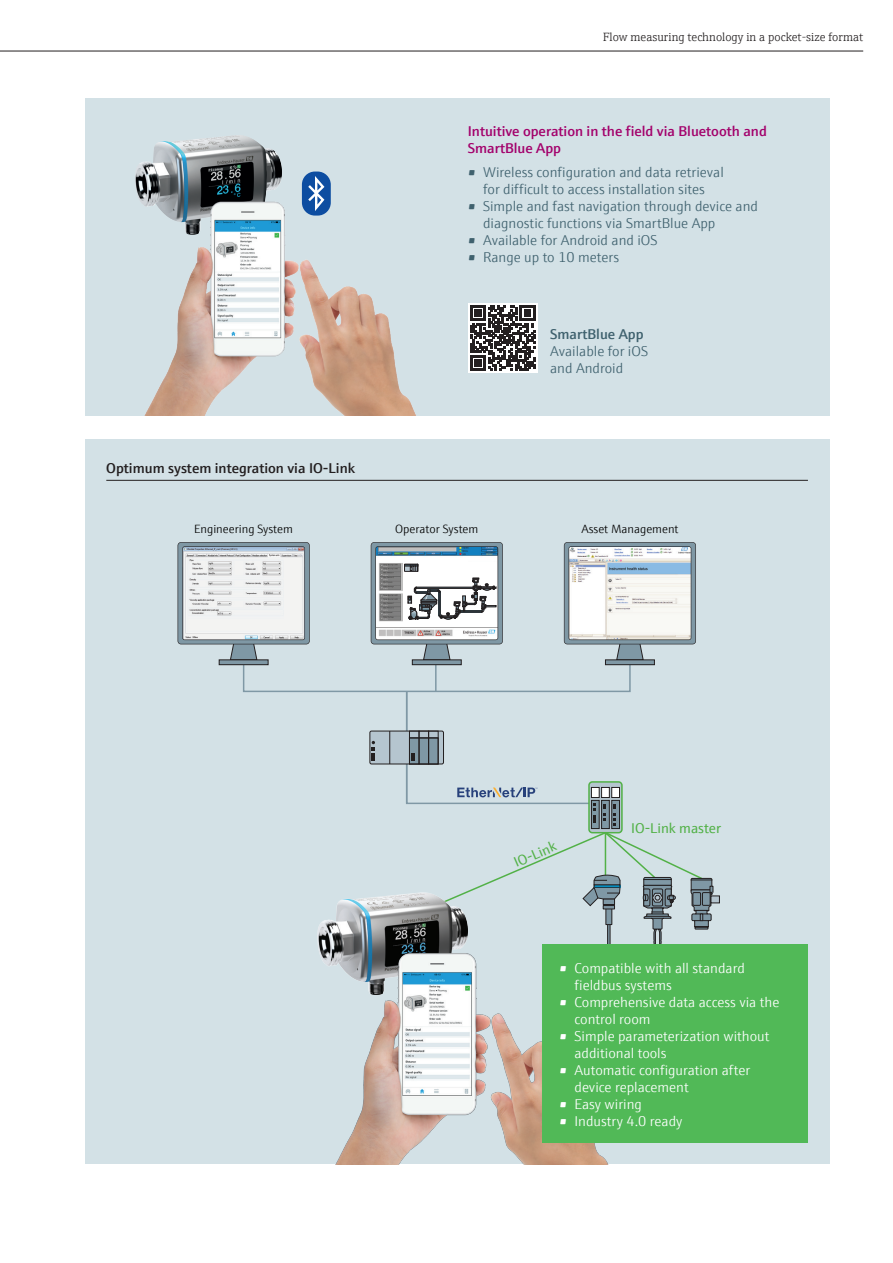
<style>
.page{position:relative;width:893px;height:1263px;background:#fff}
.page>*{position:absolute;margin:0;border:0;box-sizing:border-box;transform-origin:0 0}
.t1{font:300 14.25px/17px "E+H Sans";color:#3f616e}
.t2{font:300 14.25px/17px "E+H Sans";color:#fff}
.t3{font:600 14.25px/17px "E+H Sans";color:#a3026c}
.t4{font:600 14.25px "E+H Sans";color:#231f20}
.t5{font:14.25px "E+H Sans";color:#52b147}
.t6{font:600 14.25px "E+H Sans";color:#3f616e}
.t7{font:300 12px "E+H Sans";color:#000}
.t8{font:300 12px "E+H Serif";color:#231f20}
</style>
<div class="page">
<hr style="left:0;top:51px;width:863px;height:1px;background:#231f20">
<div style="left:85px;top:440px;width:744px;height:724px;background:#d3e1e6"></div>
<div style="left:243px;top:664px;width:388px;height:28px;border:1px solid #7f98a5"></div>
<hr style="left:435px;top:665px;width:2px;height:26px;background:#7f98a5">
<img style="left:319px;top:894px;width:86px;height:32px">
<img style="left:317px;top:926px;width:291px;height:238px">
<div style="left:370px;top:731px;width:73px;height:33px;background:#b5c5cf;border-radius:2px"></div>
<div style="left:370px;top:731px;width:74px;height:33px;border:1px solid #231f20;border-radius:2px"></div>
<hr style="left:389px;top:731px;width:1px;height:33px;background:#231f20">
<svg style="left:372px;top:741px;width:3px;height:19px"></svg>
<div style="left:219px;top:660px;width:49px;height:5px;background:#7f98a5"></div>
<div style="left:219px;top:659px;width:49px;height:6px;border:1px solid #231f20"></div>
<svg style="left:178px;top:542px;width:132px;height:118px"></svg>
<div style="left:412px;top:660px;width:49px;height:5px;background:#7f98a5"></div>
<div style="left:412px;top:659px;width:50px;height:6px;border:1px solid #231f20"></div>
<svg style="left:371px;top:542px;width:132px;height:118px;background:#b4bcc1"></svg>
<div style="left:605px;top:660px;width:49px;height:5px;background:#7f98a5"></div>
<div style="left:605px;top:659px;width:50px;height:6px;border:1px solid #231f20"></div>
<svg style="left:564px;top:542px;width:132px;height:118px;background:#d1d8da"></svg>
<div style="left:711px;top:896px;width:8px;height:7px;background:#b5c5cf"></div>
<div style="left:711px;top:896px;width:9px;height:7px;border:1px solid #231f20"></div>
<svg style="left:405px;top:690px;width:308px;height:256px"></svg>
<div style="left:85px;top:99px;width:744px;height:317px;background:#d3e1e6"></div>
<div style="left:542px;top:944px;width:266px;height:199px;background:#51b957"></div>
<div style="left:468px;top:303px;width:70px;height:70px;background:#fff"></div>
<svg style="left:470px;top:305px;width:65px;height:66px"></svg>
<hr style="left:106px;top:480px;width:702px;height:1px;background:#231f20">
<img style="left:135px;top:173px;width:281px;height:243px">
<div style="left:302px;top:172px;width:29px;height:44px;background:#0d4da1;border-radius:13px"></div>
<svg style="left:308px;top:176px;width:16px;height:35px"></svg>
<p class="t4" style="left:106px;top:457px;width:250px">Optimum system integration via IO-Link</p>
<p class="t7" style="left:194px;top:520px;width:100px">Engineering System</p>
<p class="t8" style="left:603px;top:29px;width:262px">Flow measuring technology in a pocket-size format</p>
<p class="t3" style="left:468px;top:122px;width:301px">Intuitive operation in the field via Bluetooth and<br>SmartBlue App</p>
<p class="t1" style="left:468px;top:163px;width:258px;text-align:center">• Wireless configuration and data retrieval for difficult to access installation sites</p>
<p class="t1" style="left:483px;top:197px;width:276px;text-indent:-15px">• Simple and fast navigation through device and diagnostic functions via SmartBlue App</p>
<p class="t1" style="left:468px;top:231px;width:191px">• Available for Android and iOS</p>
<p class="t1" style="left:468px;top:248px;width:153px">• Range up to 10 meters</p>
<p class="t6" style="left:550px;top:323px;width:95px">SmartBlue App</p>
<p class="t1" style="left:550px;top:342px;width:99px">Available for iOS and Android</p>
<p class="t7" style="left:395px;top:520px;width:85px">Operator System</p>
<p class="t7" style="left:581px;top:520px;width:99px">Asset Management</p>
<p class="t5" style="left:510px;top:853px;width:46px;rotate:-23deg">IO-Link</p>
<p class="t5" style="left:631px;top:817px;width:91px">IO-Link master</p>
<p class="t2" style="left:574px;top:958px;width:172px;text-indent:-15px">• Compatible with all standard fieldbus systems</p>
<p class="t2" style="left:574px;top:992px;width:206px;text-indent:-15px">• Comprehensive data access via the control room</p>
<p class="t2" style="left:574px;top:1026px;width:197px;text-indent:-15px">• Simple parameterization without additional tools</p>
<p class="t2" style="left:574px;top:1060px;width:177px;text-indent:-15px">• Automatic configuration after device replacement</p>
<p class="t2" style="left:559px;top:1094px;width:84px">• Easy wiring</p>
<p class="t2" style="left:559px;top:1111px;width:125px">• Industry 4.0 ready</p>
</div>
